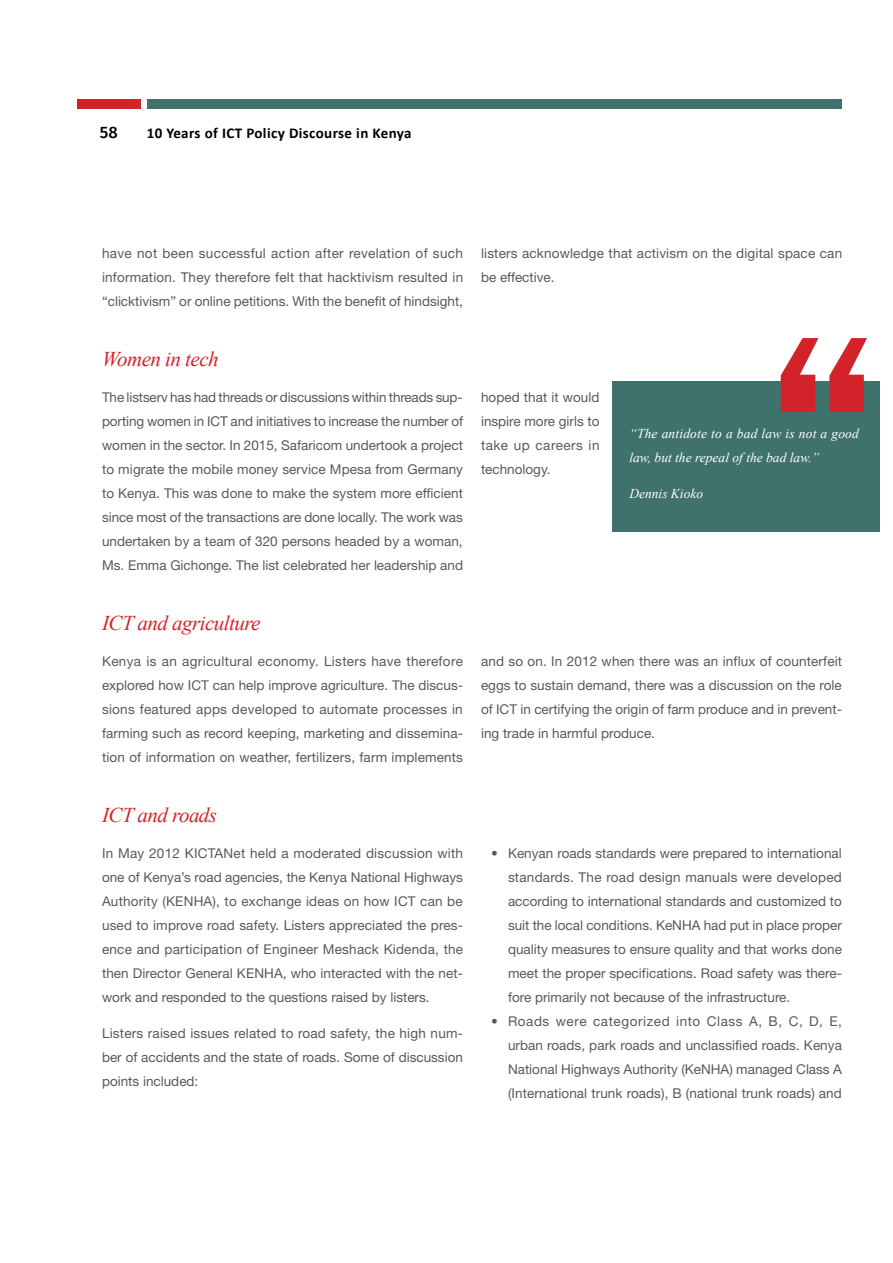
<style>
.page{position:relative;width:893px;height:1263px;background:#fff}
.page>*{position:absolute;margin:0;border:0;box-sizing:border-box;transform-origin:0 0}
.t1{font:italic 21px "Times New Roman";letter-spacing:-.025em;color:#d2232a}
.t2{font:500 16.5px "Fira Sans";color:#000}
.t3{font:700 15px "Calibri";letter-spacing:.025em;color:#000}
.t4{font:13.5px/24px "Helvetica Neue";color:#58595b;text-align:justify}
.t5{font:italic 13.5px/24px "Times New Roman";color:#fff}
</style>
<div class="page">
<div style="left:147px;top:99px;width:694px;height:10px;background:#3f726c"></div>
<div style="left:77px;top:99px;width:64px;height:10px;background:#d2232a"></div>
<div style="left:612px;top:381px;width:268px;height:151px;background:#3f726c"></div>
<svg style="left:781px;top:338px;width:86px;height:74px"></svg>
<p class="t2" style="left:100px;top:119px;width:19px">58</p>
<p class="t3" style="left:147px;top:122px;width:266px">10 Years of ICT Policy Discourse in Kenya</p>
<p class="t4" style="left:102px;top:241px;width:363px">have not been successful action after revelation of such information. They therefore felt that hacktivism resulted in “clicktivism” or online petitions. With the benefit of hindsight,</p>
<p class="t4" style="left:481px;top:241px;width:363px">listers acknowledge that activism on the digital space can be effective.</p>
<h1 class="t1" style="left:102px;top:345px;width:118px">Women in tech</h1>
<p class="t4" style="left:102px;top:385px;width:363px">The listserv has had threads or discussions within threads sup&shy;porting women in ICT and initiatives to increase the number of women in the sector. In 2015, Safaricom undertook a project to migrate the mobile money service Mpesa from Germany to Kenya. This was done to make the system more efficient since most of the transactions are done locally. The work was undertaken by a team of 320 persons headed by a woman, Ms. Emma Gichonge. The list celebrated her leadership and</p>
<p class="t4" style="left:481px;top:385px;width:120px">hoped that it would inspire more girls to take up careers in technology.</p>
<p class="t5" style="left:629px;top:421px;width:231px">“The antidote to a bad law is not a good law, but the repeal of the bad law.”</p>
<p class="t5" style="left:629px;top:481px;width:75px">Dennis Kioko</p>
<h1 class="t1" style="left:102px;top:609px;width:160px">ICT and agriculture</h1>
<p class="t4" style="left:102px;top:649px;width:362px">Kenya is an agricultural economy. Listers have therefore explored how ICT can help improve agriculture. The discus&shy;sions featured apps developed to automate processes in farming such as record keeping, marketing and dissemina&shy;tion of information on weather, fertilizers, farm implements</p>
<p class="t4" style="left:481px;top:649px;width:363px">and so on. In 2012 when there was an influx of counterfeit eggs to sustain demand, there was a discussion on the role of ICT in certifying the origin of farm produce and in prevent&shy;ing trade in harmful produce.</p>
<h1 class="t1" style="left:102px;top:801px;width:117px">ICT and roads</h1>
<p class="t4" style="left:102px;top:841px;width:363px">In May 2012 KICTANet held a moderated discussion with one of Kenya’s road agencies, the Kenya National Highways Authority (KENHA), to exchange ideas on how ICT can be used to improve road safety. Listers appreciated the pres&shy;ence and participation of Engineer Meshack Kidenda, the then Director General KENHA, who interacted with the net&shy;work and responded to the questions raised by listers.</p>
<p class="t4" style="left:102px;top:1021px;width:362px">Listers raised issues related to road safety, the high num&shy;ber of accidents and the state of roads. Some of discussion points included:</p>
<p class="t4" style="left:508px;top:841px;width:336px;text-indent:-17px">• Kenyan roads standards were prepared to international standards. The road design manuals were developed according to international standards and customized to suit the local conditions. KeNHA had put in place proper quality measures to ensure quality and that works done meet the proper specifications. Road safety was there&shy;fore primarily not because of the infrastructure.</p>
<p class="t4" style="left:508px;top:1009px;width:336px;text-indent:-17px">• Roads were categorized into Class A, B, C, D, E, urban roads, park roads and unclassified roads. Kenya National Highways Authority (KeNHA) managed Class A (International trunk roads), B (national trunk roads) and</p>
</div>
